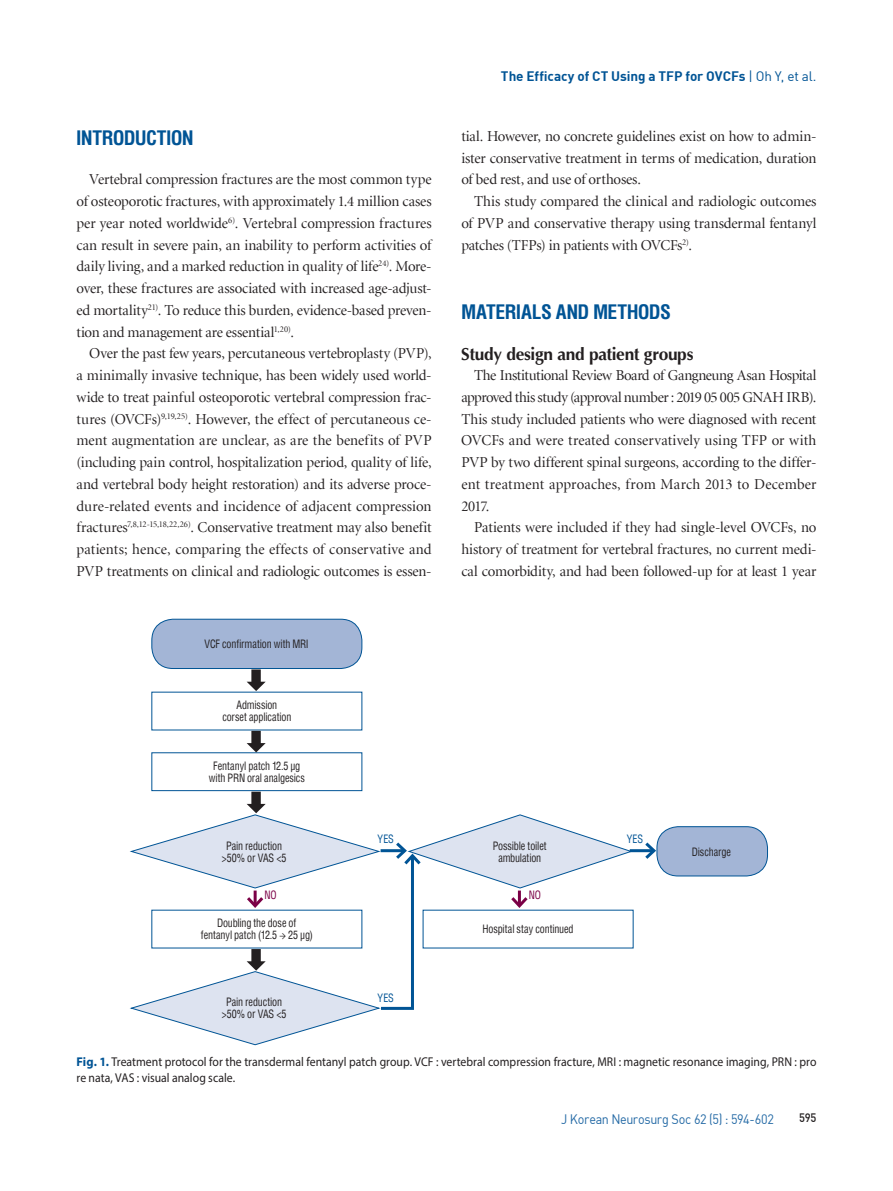
<style>
.page{position:relative;width:893px;height:1191px;background:#fff}
.page>*{position:absolute;margin:0;border:0;box-sizing:border-box;transform-origin:0 0}
.t1{font:700 condensed 19.5px "Helvetica";letter-spacing:-.035em;color:#005495}
.t2{font:700 17.25px "Optima";letter-spacing:-.015em;color:#231f20}
.t3{font:15px/21.8px "Minion LT Display";letter-spacing:-.01em;color:#231f20;text-align:justify}
.t4{font:700 13.5px "DIN";letter-spacing:-.005em;color:#005495}
.t5{font:13.5px "DIN";letter-spacing:-.025em;color:#2369a5;scale:.93 1}
.t6{font:12.75px/16.5px "Myriad Pro";color:#231f20;scale:.92 1}
.t7{font:12px "Dinmed";color:#231f20;scale:.93 1}
.t8{font:condensed 11.25px/12px "Helvetica";letter-spacing:-.01em;color:#231f20;text-align:center;scale:.9 1}
.t9{font:condensed 11.25px "Helvetica";letter-spacing:-.005em;color:#005495;scale:.9 1}
.t10{font:condensed 11.25px "Helvetica";color:#7b0046;scale:.9 1}
.s1{font-weight:400}
.s2{font-family:"Minion Pro";font-stretch:normal}
.s3{font-weight:700;color:#005495}
</style>
<div class="page">
<div style="left:152px;top:619px;width:210px;height:49px;background:#a3b5d6;border-radius:21px"></div>
<div style="left:151px;top:619px;width:211px;height:50px;border:1px solid #005495;border-radius:21px"></div>
<div style="left:657px;top:826px;width:110px;height:50px;background:#a3b5d6;border-radius:21px"></div>
<div style="left:656px;top:826px;width:112px;height:50px;border:1px solid #005495;border-radius:21px"></div>
<div style="left:151px;top:752px;width:211px;height:39px;border:1px solid #005495"></div>
<svg style="left:247px;top:669px;width:19px;height:22px"></svg>
<svg style="left:247px;top:731px;width:19px;height:21px"></svg>
<hr style="left:630px;top:849px;width:24px;height:3px;background:#005495">
<svg style="left:642px;top:839px;width:16px;height:23px"></svg>
<svg style="left:130px;top:791px;width:504px;height:254px"></svg>
<h1 class="t1" style="left:76px;top:125px;width:119px">INTRODUCTION</h1>
<p class="t3" style="left:76px;top:169px;width:357px;text-indent:13px">Vertebral compression fractures are the most common type of osteoporotic fractures, with approximately 1.4 million cases per year noted worldwide<sup>6)</sup>. Vertebral compression fractures can result in severe pain, an inability to perform activities of daily living, and a marked reduction in quality of life<sup>24)</sup>. More&shy;over, these fractures are associated with increased age-adjust&shy;ed mortality<sup>21)</sup>. To reduce this burden, evidence-based preven&shy;tion and management are essential<sup>1,20)</sup>.</p>
<p class="t3" style="left:76px;top:343px;width:357px;text-indent:13px">Over the past few years, percutaneous vertebroplasty (PVP), a minimally invasive technique, has been widely used world&shy;wide to treat painful osteoporotic vertebral compression frac&shy;tures (OVCFs)<sup>9,19,25)</sup>. However, the effect of percutaneous ce&shy;ment augmentation are unclear, as are the benefits of PVP (including pain control, hospitalization period, quality of life, and vertebral body height restoration) and its adverse proce&shy;dure-related events and incidence of adjacent compression fractures<sup>7,8,12-15,18,22,26)</sup>. Conservative treatment may also benefit patients; hence, comparing the effects of conservative and PVP treatments on clinical and radiologic outcomes is essen-</p>
<p class="t8" style="left:205px;top:638px;width:117px">VCF confirmation with MRI</p>
<p class="t8" style="left:222px;top:699px;width:78px">Admission<br>corset application</p>
<p class="t8" style="left:209px;top:759px;width:108px">Fentanyl patch 12.5 µg with PRN oral analgesics</p>
<p class="t4" style="left:501px;top:68px;width:317px">The Efficacy of CT Using a TFP for OVCFs <span class="s1">| Oh Y, et al.</span></p>
<p class="t3" style="left:461px;top:126px;width:357px">tial. However, no concrete guidelines exist on how to admin&shy;ister conservative treatment in terms of medication, duration of bed rest, and use of orthoses.</p>
<p class="t3" style="left:461px;top:191px;width:357px;text-indent:13px">This study compared the clinical and radiologic outcomes of PVP and conservative therapy using transdermal fentanyl patches (TFPs) in patients with OVCFs<sup>2)</sup>.</p>
<h1 class="t1" style="left:461px;top:299px;width:211px">MATERIALS AND METHODS</h1>
<p class="t2" style="left:461px;top:343px;width:234px">Study design and patient groups</p>
<p class="t3" style="left:461px;top:365px;width:357px;text-indent:13px">The Institutional Review Board of Gangneung Asan Hospital approved this study (approval number : 2019 05 005 GNAH IRB).<br>This study included patients who were diagnosed with recent OVCFs and were treated conservatively using TFP or with PVP by two different spinal surgeons, according to the differ&shy;ent treatment approaches, from March 2013 to December 2017.</p>
<p class="t3" style="left:461px;top:517px;width:357px;text-indent:13px">Patients were included if they had single-level OVCFs, no history of treatment for vertebral fractures, no current medi&shy;cal comorbidity, and had been followed-up for at least 1 year</p>
<p class="t9" style="left:378px;top:832px;width:19px">YES</p>
<p class="t8" style="left:222px;top:839px;width:73px">Pain reduction &gt;50% or VAS &lt;5</p>
<p class="t8" style="left:493px;top:839px;width:62px">Possible toilet ambulation</p>
<p class="t10" style="left:264px;top:887px;width:15px">NO</p>
<p class="t10" style="left:529px;top:887px;width:15px">NO</p>
<p class="t8" style="left:201px;top:917px;width:126px">Doubling the dose of fentanyl patch (12.5 <span class="s2">→</span> 25 µg)</p>
<p class="t8" style="left:483px;top:923px;width:103px">Hospital stay continued</p>
<p class="t8" style="left:222px;top:996px;width:73px">Pain reduction &gt;50% or VAS &lt;5</p>
<p class="t9" style="left:378px;top:990px;width:19px">YES</p>
<p class="t9" style="left:627px;top:832px;width:19px">YES</p>
<p class="t8" style="left:692px;top:845px;width:45px">Discharge</p>
<p class="t6" style="left:77px;top:1052px;width:806px"><span class="s3">Fig. 1.</span> Treatment protocol for the transdermal fentanyl patch group. VCF : vertebral compression fracture, MRI : magnetic resonance imaging, PRN : pro re nata, VAS : visual analog scale.</p>
<p class="t5" style="left:561px;top:1110px;width:230px">J Korean Neurosurg Soc 62 (5) : 594-602</p>
<p class="t7" style="left:799px;top:1109px;width:20px">595</p>
</div>
